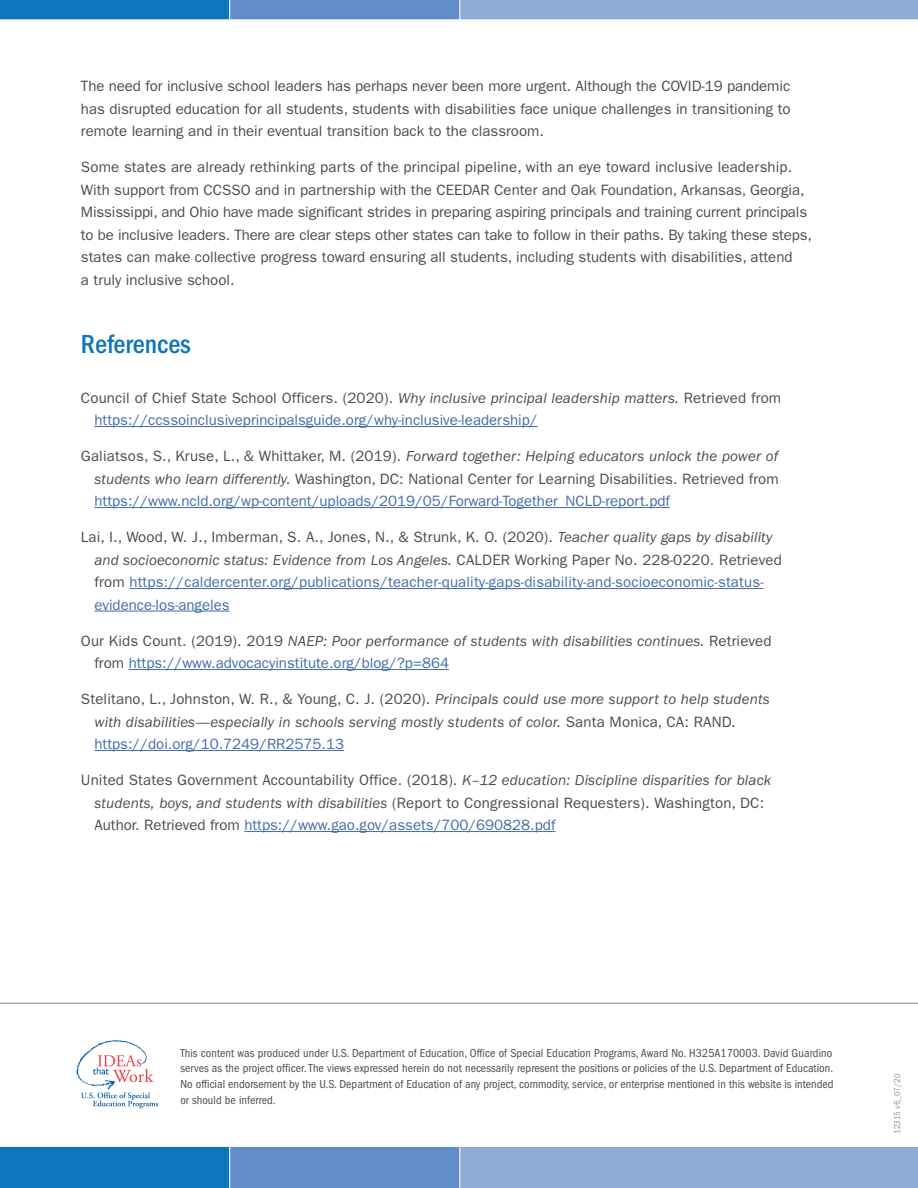
<style>
.page{position:relative;width:918px;height:1188px;background:#fff}
.page>*{position:absolute;margin:0;border:0;box-sizing:border-box;transform-origin:0 0}
.t1{font:500 condensed 27px "ITC Franklin Gothic Std";color:#0f75ba}
.t2{font:15px/22.5px "ITC Franklin Gothic Std";color:#4b4c4d;text-align:justify}
.t3{font:15px/22.5px "ITC Franklin Gothic Std";letter-spacing:.01em;color:#436da8}
.t4{font:italic 15px/22.5px "ITC Franklin Gothic Std";letter-spacing:.01em;color:#4b4c4d}
.t5{font:condensed 12px/15.8px "ITC Franklin Gothic Std";letter-spacing:.005em;color:#4b4c4d;text-align:justify}
.t6{font:condensed 9px "ITC Franklin Gothic Std";color:#939598}
.s1{color:#4b4c4d}
.s2{font-style:italic;color:#4b4c4d}
.s3{font-style:italic}
.s4{color:#436da8}
.s5{font-style:normal}
.s6{font-style:normal;color:#436da8}
</style>
<div class="page">
<svg style="left:0;top:1146px;width:918px;height:42px;background:#6699cd"></svg>
<svg style="left:0;top:0;width:918px;height:20px;background:#689acd"></svg>
<hr style="left:0;top:1003px;width:918px;height:1px;background:#868a8e">
<hr style="left:94px;top:426px;width:444px;height:1px;background:#436da8">
<hr style="left:94px;top:507px;width:576px;height:1px;background:#436da8">
<hr style="left:129px;top:588px;width:635px;height:1px;background:#436da8">
<hr style="left:94px;top:611px;width:136px;height:1px;background:#436da8">
<hr style="left:129px;top:669px;width:320px;height:1px;background:#436da8">
<hr style="left:94px;top:750px;width:250px;height:1px;background:#436da8">
<hr style="left:244px;top:831px;width:312px;height:1px;background:#436da8">
<img style="left:76px;top:1040px;width:83px;height:69px">
<p class="t2" style="left:81px;top:75px;width:711px">The need for inclusive school leaders has perhaps never been more urgent. Although the COVID-19 pandemic has disrupted education for all students, students with disabilities face unique challenges in transitioning to remote learning and in their eventual transition back to the classroom.</p>
<p class="t2" style="left:81px;top:156px;width:733px;text-align:left">Some states are already rethinking parts of the principal pipeline, with an eye toward inclusive leadership.<br>With support from CCSSO and in partnership with the CEEDAR Center and Oak Foundation, Arkansas, Georgia, Mississippi, and Ohio have made significant strides in preparing aspiring principals and training current principals to be inclusive leaders. There are clear steps other states can take to follow in their paths. By taking these steps, states can make collective progress toward ensuring all students, including students with disabilities, attend<br>a truly inclusive school.</p>
<h2 class="t1" style="left:81px;top:329px;width:111px">References</h2>
<p class="t3" style="left:94px;top:386px;width:688px;text-indent:-14px"><span class="s1">Council of Chief State School Officers. (2020).</span> <span class="s2">Why inclusive principal leadership matters.</span> <span class="s1">Retrieved from </span>https://ccssoinclusiveprincipalsguide.org/why-inclusive-leadership/</p>
<p class="t2" style="left:94px;top:445px;width:686px;text-indent:-14px">Galiatsos, S., Kruse, L., &amp; Whittaker, M. (2019). <span class="s3">Forward together: Helping educators unlock the power of students who learn differently.</span> Washington, DC: National Center for Learning Disabilities. Retrieved from <span class="s4">https://www.ncld.org/wp-content/uploads/2019/05/Forward-Together_NCLD-report.pdf</span></p>
<p class="t3" style="left:94px;top:526px;width:689px;text-indent:-14px"><span class="s1">Lai, I., Wood, W. J., Imberman, S. A., Jones, N., &amp; Strunk, K. O. (2020).</span> <span class="s2">Teacher quality gaps by disability and socioeconomic status: Evidence from Los Angeles.</span> <span class="s1">CALDER Working Paper No. 228-0220. Retrieved from</span> https://caldercenter.org/publications/teacher-quality-gaps-disability-and-socioeconomic-status&shy;evidence-los-angeles</p>
<p class="t4" style="left:94px;top:630px;width:679px;text-indent:-14px"><span class="s5">Our Kids Count. (2019). 2019</span> NAEP: Poor performance of students with disabilities continues. <span class="s5">Retrieved from</span> <span class="s6">https://www.advocacyinstitute.org/blog/?p=864</span></p>
<p class="t4" style="left:94px;top:688px;width:677px;text-indent:-14px"><span class="s5">Stelitano, L., Johnston, W. R., &amp; Young, C. J. (2020).</span> Principals could use more support to help students with disabilities—especially in schools serving mostly students of color. <span class="s5">Santa Monica, CA: RAND. </span><span class="s6">https://doi.org/10.7249/RR2575.13</span></p>
<p class="t2" style="left:94px;top:769px;width:678px;text-align:left;text-indent:-14px">United States Government Accountability Office. (2018). <span class="s3">K–12 education: Discipline disparities for black students, boys, and students with disabilities</span> (Report to Congressional Requesters). Washington, DC:<br>Author. Retrieved from <span class="s4">https://www.gao.gov/assets/700/690828.pdf</span></p>
<p class="t5" style="left:180px;top:1045px;width:655px">This content was produced under U.S. Department of Education, Office of Special Education Programs, Award No. H325A170003. David Guardino serves as the project officer. The views expressed herein do not necessarily represent the positions or policies of the U.S. Department of Education.<br>No official endorsement by the U.S. Department of Education of any project, commodity, service, or enterprise mentioned in this website is intended or should be inferred.</p>
<p class="t6" style="left:892px;top:1134px;width:62px;rotate:-90deg">12315 v6_07/20</p>
</div>
